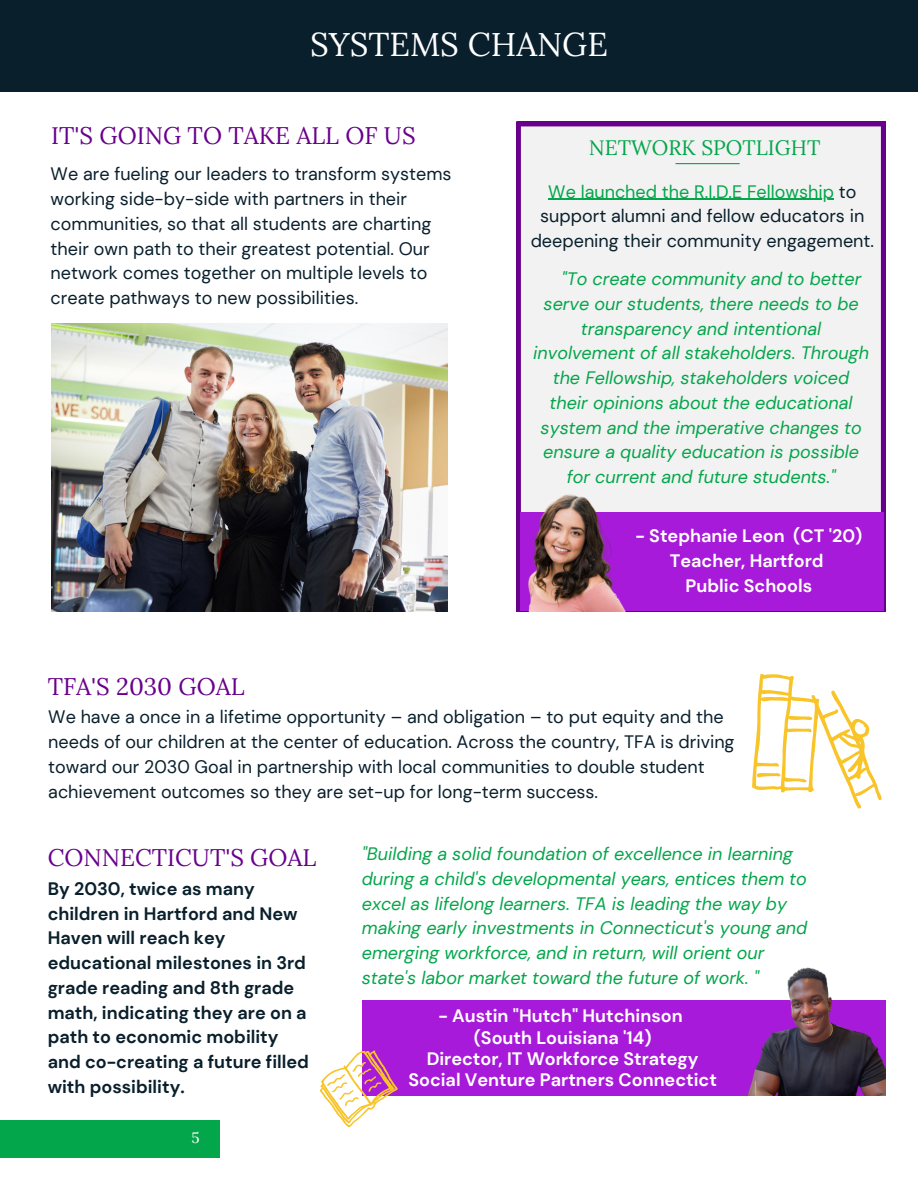
<style>
.page{position:relative;width:918px;height:1188px;background:#fff}
.page>*{position:absolute;margin:0;border:0;box-sizing:border-box;transform-origin:0 0}
.t1{font:33px "Lora";color:#fff}
.t2{font:24px "Lora";color:#68008c}
.t3{font:20.85px "Lora";color:#03a64a}
.t4{font:18px/24.8px "DM Sans";color:#091f2c}
.t5{font:italic 18px/24.8px "DM Sans";color:#03a64a}
.t6{font:700 18px/24.8px "DM Sans";color:#091f2c}
.t7{font:700 18px "DM Sans";color:#fff}
.t8{font:15px "Lora";color:#fff}
.s1{color:#03a64a}
</style>
<div class="page">
<div style="left:0;top:0;width:918px;height:91px;background:#091f2c"></div>
<div style="left:0;top:1120px;width:220px;height:37px;background:#03a64a"></div>
<div style="left:516px;top:122px;width:369px;height:489px;background:#f2f2f2"></div>
<hr style="left:676px;top:163px;width:64px;height:1px;background:#03a64a">
<div style="left:362px;top:1000px;width:524px;height:96px;background:#a71ad9"></div>
<svg style="left:319px;top:1050px;width:79px;height:77px"></svg>
<svg style="left:752px;top:674px;width:130px;height:135px"></svg>
<img style="left:51px;top:323px;width:396px;height:288px">
<img style="left:747px;top:967px;width:139px;height:129px">
<svg style="left:548px;top:199px;width:18px;height:1px"></svg>
<hr style="left:566px;top:199px;width:268px;height:1px;background:#03a64a">
<div style="left:521px;top:512px;width:363px;height:99px;background:#a71ad9"></div>
<img style="left:516px;top:471px;width:123px;height:140px">
<p class="t1" style="left:310px;top:23px;width:299px">SYSTEMS CHANGE</p>
<p class="t2" style="left:51px;top:120px;width:366px">IT'S GOING TO TAKE ALL OF US</p>
<p class="t4" style="left:51px;top:162px;width:402px">We are fueling our leaders to transform systems working side-by-side with partners in their communities, so that all students are charting their own path to their greatest potential. Our network comes together on multiple levels to create pathways to new possibilities.</p>
<p class="t2" style="left:48px;top:671px;width:198px">TFA'S 2030 GOAL</p>
<p class="t3" style="left:589px;top:134px;width:233px">NETWORK SPOTLIGHT</p>
<p class="t4" style="left:531px;top:179px;width:345px;text-align:center"><span class="s1">We launched the R.I.D.E Fellowship</span> to support alumni and fellow educators in deepening their community engagement.</p>
<p class="t5" style="left:562px;top:267px;width:301px">"To create community and to better</p>
<p class="t5" style="left:543px;top:291px;width:317px">serve our students, there needs to be</p>
<p class="t5" style="left:581px;top:316px;width:241px">transparency and intentional</p>
<p class="t5" style="left:533px;top:341px;width:337px">involvement of all stakeholders. Through</p>
<p class="t5" style="left:553px;top:366px;width:298px">the Fellowship, stakeholders voiced</p>
<p class="t5" style="left:550px;top:390px;width:304px">their opinions about the educational</p>
<p class="t5" style="left:540px;top:415px;width:323px">system and the imperative changes to</p>
<p class="t5" style="left:543px;top:440px;width:317px">ensure a quality education is possible</p>
<p class="t5" style="left:567px;top:465px;width:270px">for current and future students."</p>
<p class="t7" style="left:636px;top:524px;width:228px">- Stephanie Leon (CT '20)</p>
<p class="t7" style="left:670px;top:549px;width:155px">Teacher, Hartford</p>
<p class="t7" style="left:686px;top:574px;width:128px">Public Schools</p>
<p class="t4" style="left:48px;top:705px;width:688px">We have a once in a lifetime opportunity – and obligation – to put equity and the needs of our children at the center of education. Across the country, TFA is driving toward our 2030 Goal in partnership with local communities to double student achievement outcomes so they are set-up for long-term success.</p>
<p class="t2" style="left:48px;top:842px;width:270px">CONNECTICUT'S GOAL</p>
<p class="t6" style="left:48px;top:876px;width:263px">By 2030, twice as many children in Hartford and New<br>Haven will reach key educational milestones in 3rd grade reading and 8th grade math, indicating they are on a path to economic mobility and co-creating a future filled with possibility.</p>
<p class="t8" style="left:191px;top:1128px;width:10px">5</p>
<p class="t5" style="left:362px;top:842px;width:447px">"Building a solid foundation of excellence in learning during a child's developmental years, entices them to excel as lifelong learners. TFA is leading the way by making early investments in Connecticut's young and emerging workforce, and in return, will orient our state's labor market toward the future of work. "</p>
<p class="t7" style="left:438px;top:1004px;width:246px">- Austin "Hutch" Hutchinson</p>
<p class="t7" style="left:474px;top:1026px;width:179px">(South Louisiana '14)</p>
<p class="t7" style="left:427px;top:1047px;width:273px">Director, IT Workforce Strategy</p>
<p class="t7" style="left:408px;top:1069px;width:310px">Social Venture Partners Connectict</p>
</div>
